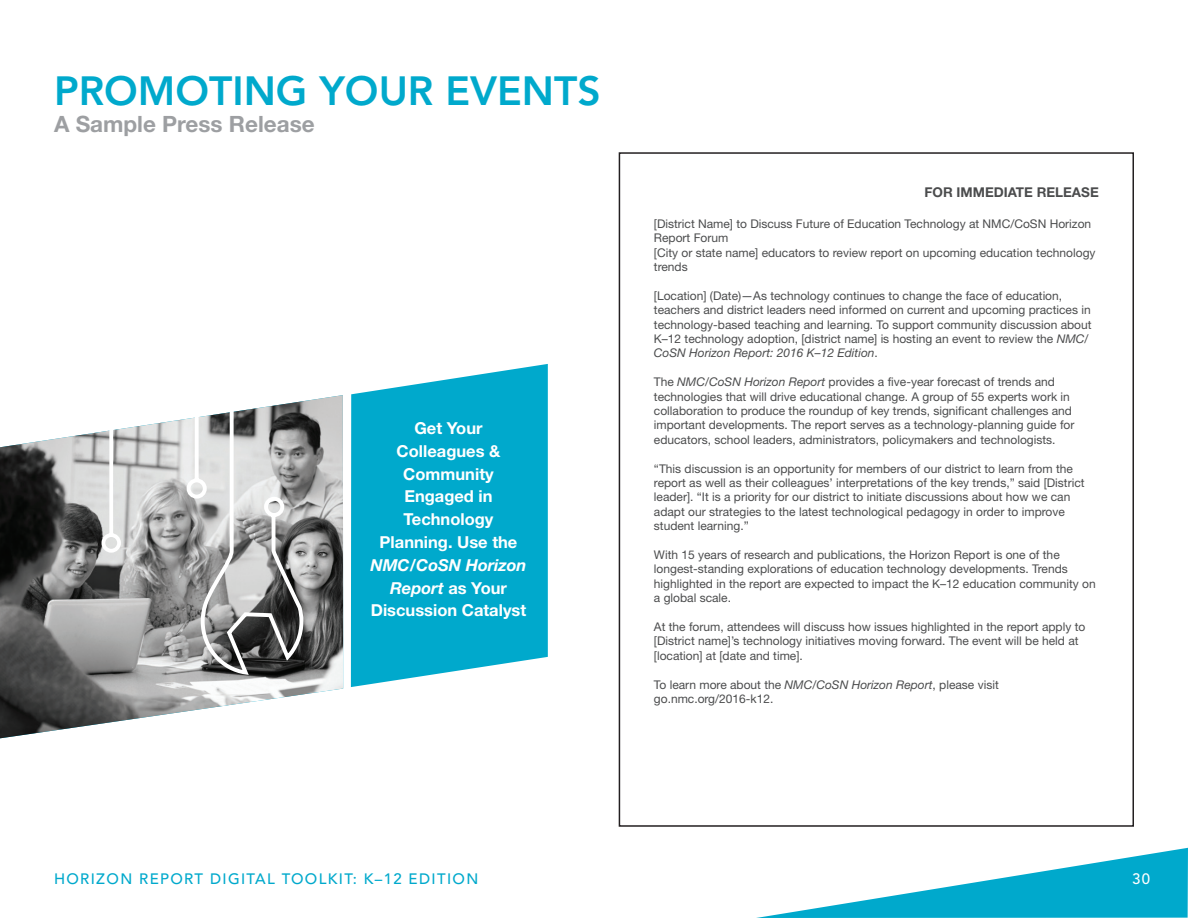
<style>
.page{position:relative;width:1188px;height:918px;background:#fff}
.page>*{position:absolute;margin:0;border:0;box-sizing:border-box;transform-origin:0 0}
.t1{font:800 40.5px "Avenir";color:#00a9cc}
.t2{font:700 22.5px "Helvetica Neue LT Std";color:#9d9fa2}
.t3{font:700 16.5px/22.8px "Helvetica Neue LT Std";color:#fff;text-align:center}
.t4{font:500 15px "Avenir";letter-spacing:.09em;color:#00a9cc}
.t5{font:500 15px "Avenir";color:#fff}
.t6{font:700 13.5px "Helvetica Neue LT Std";color:#4b4c4d}
.t7{font:12px/14.4px "Helvetica Neue LT Std";color:#4b4c4d}
.s1{font-style:italic}
</style>
<div class="page">
<svg style="left:756px;top:847px;width:432px;height:71px"></svg>
<div style="left:619px;top:152px;width:515px;height:675px;border:2px solid #231f20"></div>
<img style="left:0;top:395px;width:343px;height:343px">
<svg style="left:100px;top:395px;width:23px;height:160px"></svg>
<svg style="left:185px;top:395px;width:120px;height:282px"></svg>
<svg style="left:351px;top:364px;width:197px;height:323px;fill:#00a9cc"></svg>
<h1 class="t1" style="left:54px;top:67px;width:548px">PROMOTING YOUR EVENTS</h1>
<h2 class="t2" style="left:54px;top:110px;width:262px">A Sample Press Release</h2>
<h3 class="t3" style="left:380px;top:416px;width:139px">Get Your<br>Colleagues &amp;<br>Community<br>Engaged in<br>Technology<br>Planning. Use the</h3>
<h3 class="t3" style="left:370px;top:553px;width:158px"><span class="s1">NMC/CoSN Horizon<br>Report</span> as Your<br>Discussion Catalyst</h3>
<p class="t6" style="left:925px;top:184px;width:176px">FOR IMMEDIATE RELEASE</p>
<p class="t7" style="left:654px;top:216px;width:443px">[District Name] to Discuss Future of Education Technology at NMC/CoSN Horizon Report Forum<br>[City or state name] educators to review report on upcoming education technology trends</p>
<p class="t7" style="left:654px;top:288px;width:439px">[Location] (Date)—As technology continues to change the face of education, teachers and district leaders need informed on current and upcoming practices in technology-based teaching and learning. To support community discussion about K–12 technology adoption, [district name] is hosting an event to review the <span class="s1">NMC/ CoSN Horizon Report: 2016 K–12 Edition</span>.</p>
<p class="t7" style="left:654px;top:375px;width:422px">The <span class="s1">NMC/CoSN Horizon Report</span> provides a five-year forecast of trends and technologies that will drive educational change. A group of 55 experts work in collaboration to produce the roundup of key trends, significant challenges and important developments. The report serves as a technology-planning guide for educators, school leaders, administrators, policymakers and technologists.</p>
<p class="t7" style="left:654px;top:461px;width:432px">“This discussion is an opportunity for members of our district to learn from the report as well as their colleagues’ interpretations of the key trends,” said [District leader]. “It is a priority for our district to initiate discussions about how we can adapt our strategies to the latest technological pedagogy in order to improve student learning.”</p>
<p class="t7" style="left:654px;top:547px;width:443px">With 15 years of research and publications, the Horizon Report is one of the longest-standing explorations of education technology developments. Trends highlighted in the report are expected to impact the K–12 education community on a global scale.</p>
<p class="t7" style="left:654px;top:619px;width:433px">At the forum, attendees will discuss how issues highlighted in the report apply to [District name]’s technology initiatives moving forward. The event will be held at [location] at [date and time].</p>
<p class="t7" style="left:654px;top:677px;width:346px">To learn more about the <span class="s1">NMC/CoSN Horizon Report</span>, please visit go.nmc.org/2016-k12.</p>
<p class="t4" style="left:54px;top:870px;width:426px">HORIZON REPORT DIGITAL TOOLKIT: K–12 EDITION</p>
<p class="t5" style="left:1132px;top:870px;width:20px">30</p>
</div>
